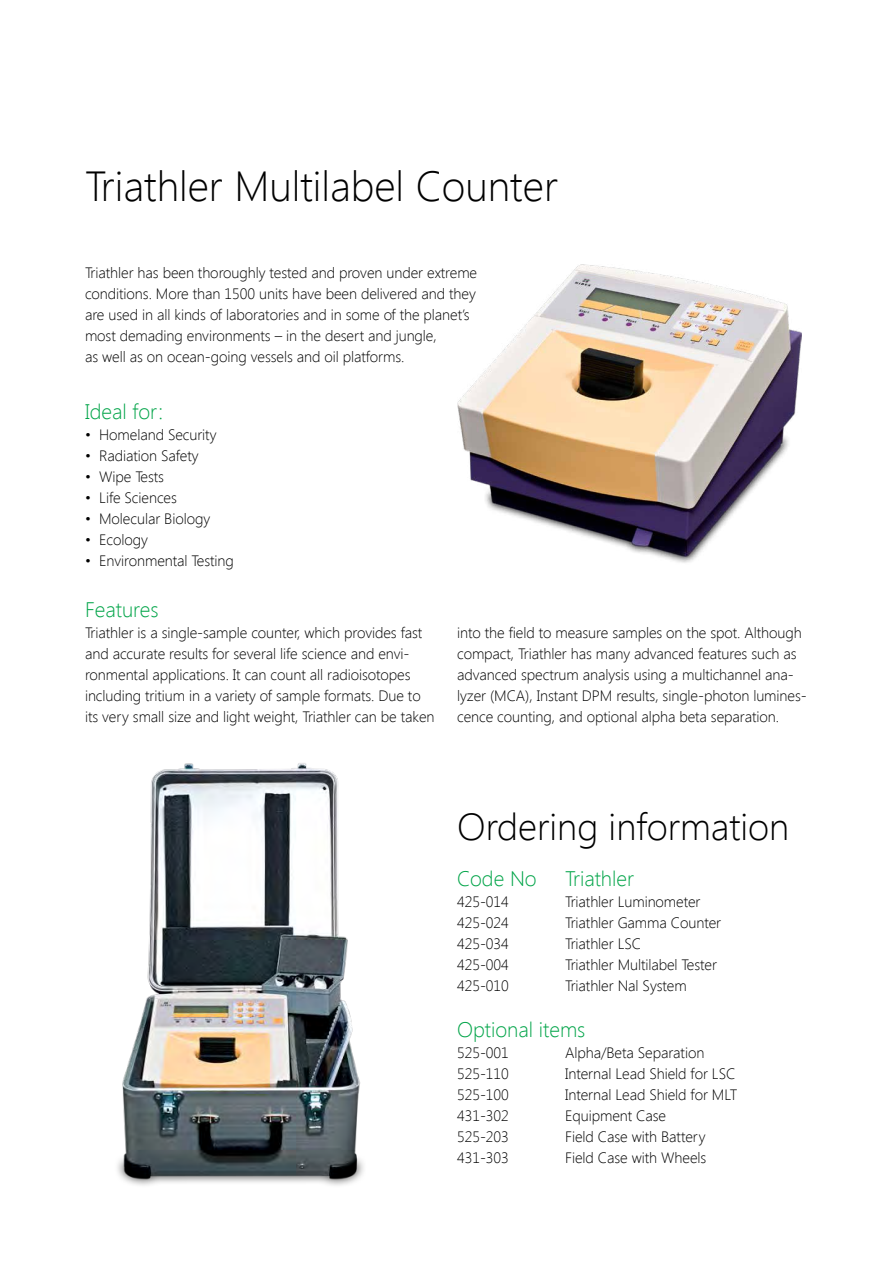
<style>
.page{position:relative;width:893px;height:1263px;background:#fff}
.page>*{position:absolute;margin:0;border:0;box-sizing:border-box;transform-origin:0 0}
.t1{font:300 42px "Segoe UI";color:#000}
.t2{font:300 37.5px "Segoe UI";color:#000}
.t3{font:300 21px "Segoe UI";color:#00a448}
.t4{font:300 15px/21px "Segoe UI";letter-spacing:-.005em;color:#000}
</style>
<div class="page">
<img style="left:457px;top:265px;width:344px;height:298px">
<img style="left:117px;top:763px;width:247px;height:423px">
<h1 class="t1" style="left:85px;top:157px;width:474px">Triathler Multilabel Counter</h1>
<p class="t4" style="left:85px;top:262px;width:394px">Triathler has been thoroughly tested and proven under extreme conditions. More than 1500 units have been delivered and they are used in all kinds of laboratories and in some of the planet’s most demading environments – in the desert and jungle,<br>as well as on ocean-going vessels and oil platforms.</p>
<h3 class="t3" style="left:85px;top:397px;width:79px">Ideal for:</h3>
<p class="t4" style="left:85px;top:424px;width:133px">• Homeland Security</p>
<p class="t4" style="left:85px;top:445px;width:115px">• Radiation Safety</p>
<p class="t4" style="left:85px;top:466px;width:81px">• Wipe Tests</p>
<p class="t4" style="left:85px;top:487px;width:93px">• Life Sciences</p>
<p class="t4" style="left:85px;top:508px;width:127px">• Molecular Biology</p>
<p class="t4" style="left:85px;top:529px;width:64px">• Ecology</p>
<p class="t4" style="left:85px;top:550px;width:150px">• Environmental Testing</p>
<h3 class="t3" style="left:85px;top:595px;width:75px">Features</h3>
<p class="t4" style="left:85px;top:622px;width:351px">Triathler is a single-sample counter, which provides fast and accurate results for several life science and envi&shy;ronmental applications. It can count all radioisotopes including tritium in a variety of sample formats. Due to its very small size and light weight, Triathler can be taken</p>
<p class="t4" style="left:457px;top:622px;width:351px">into the field to measure samples on the spot. Although compact, Triathler has many advanced features such as advanced spectrum analysis using a multichannel ana&shy;lyzer (MCA), Instant DPM results, single-photon lumines&shy;cence counting, and optional alpha beta separation.</p>
<h2 class="t2" style="left:457px;top:800px;width:334px">Ordering information</h2>
<h3 class="t3" style="left:457px;top:864px;width:81px">Code No</h3>
<h3 class="t3" style="left:565px;top:864px;width:70px">Triathler</h3>
<p class="t4" style="left:457px;top:890px;width:53px">425-014</p>
<p class="t4" style="left:565px;top:890px;width:137px">Triathler Luminometer</p>
<p class="t4" style="left:457px;top:911px;width:53px">425-024</p>
<p class="t4" style="left:565px;top:911px;width:158px">Triathler Gamma Counter</p>
<p class="t4" style="left:457px;top:932px;width:53px">425-034</p>
<p class="t4" style="left:565px;top:932px;width:78px">Triathler LSC</p>
<p class="t4" style="left:457px;top:953px;width:53px">425-004</p>
<p class="t4" style="left:565px;top:953px;width:153px">Triathler Multilabel Tester</p>
<p class="t4" style="left:457px;top:974px;width:53px">425-010</p>
<p class="t4" style="left:565px;top:974px;width:123px">Triathler Nal System</p>
<h3 class="t3" style="left:457px;top:1015px;width:130px">Optional items</h3>
<p class="t4" style="left:457px;top:1042px;width:53px">525-001</p>
<p class="t4" style="left:565px;top:1042px;width:141px">Alpha/Beta Separation</p>
<p class="t4" style="left:457px;top:1063px;width:53px">525-110</p>
<p class="t4" style="left:565px;top:1063px;width:172px">Internal Lead Shield for LSC</p>
<p class="t4" style="left:457px;top:1084px;width:53px">525-100</p>
<p class="t4" style="left:565px;top:1084px;width:174px">Internal Lead Shield for MLT</p>
<p class="t4" style="left:457px;top:1105px;width:53px">431-302</p>
<p class="t4" style="left:565px;top:1105px;width:103px">Equipment Case</p>
<p class="t4" style="left:457px;top:1126px;width:53px">525-203</p>
<p class="t4" style="left:565px;top:1126px;width:142px">Field Case with Battery</p>
<p class="t4" style="left:457px;top:1147px;width:53px">431-303</p>
<p class="t4" style="left:565px;top:1147px;width:143px">Field Case with Wheels</p>
</div>
